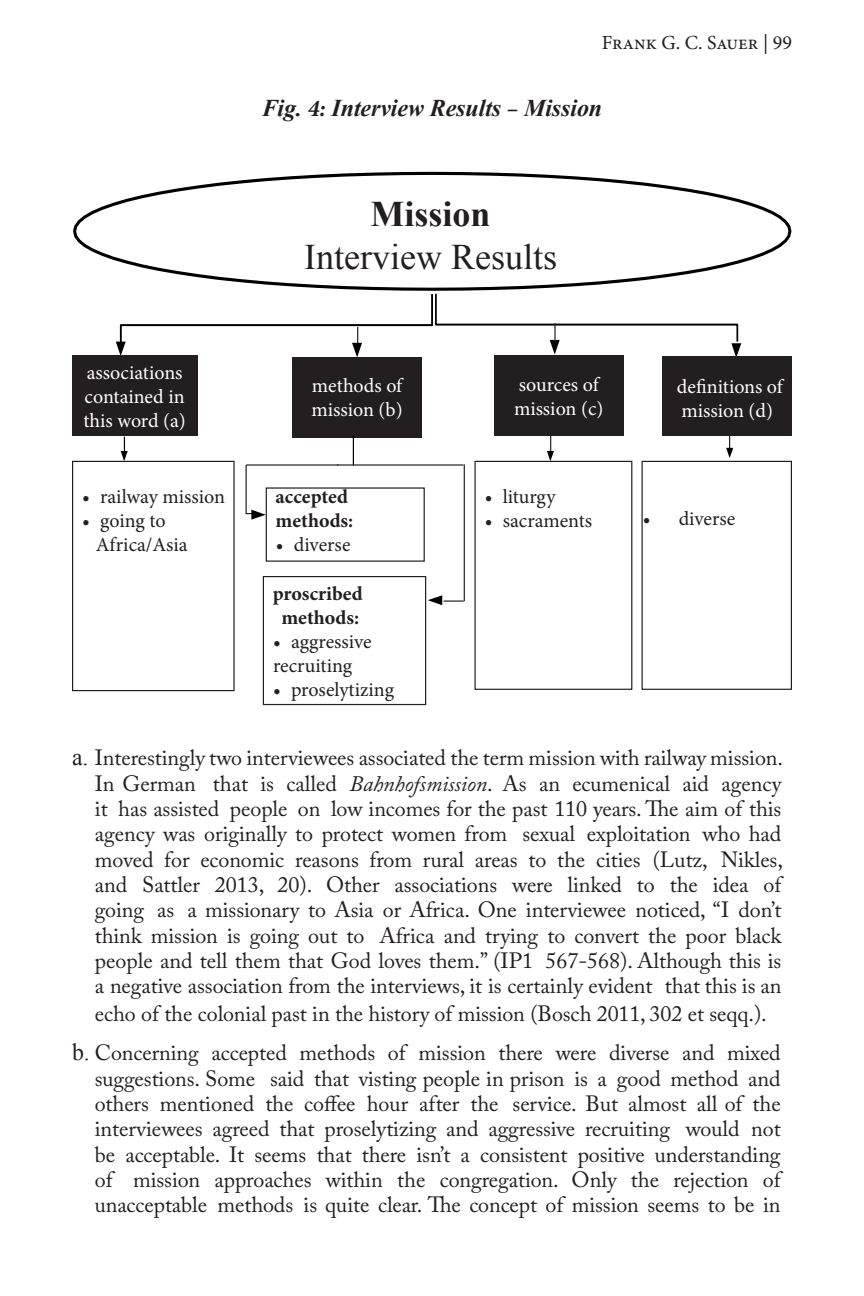
<style>
.page{position:relative;width:864px;height:1296px;background:#fff}
.page>*{position:absolute;margin:0;border:0;box-sizing:border-box;transform-origin:0 0}
.t1{font:36px "Times New Roman";color:#231f20}
.t2{font:700 36px "Times New Roman";color:#231f20}
.t3{font:italic 700 24px "Times New Roman";letter-spacing:-.005em;color:#231f20}
.t4{font:22px/25.4px "Adobe Caslon Pro";letter-spacing:-.005em;color:#231f20;text-align:justify}
.t5{font:20px/24px "Minion Pro";color:#231f20}
.t6{font:20px/24px "Minion Pro";color:#fff}
.t7{font:700 20px/24px "Minion Pro";color:#231f20}
.s1{font-family:"Minion Pro"}
.s2{font-family:"Times New Roman";font-size:24px}
.s3{font-style:italic}
</style>
<div class="page">
<div style="left:662px;top:356px;width:130px;height:80px;background:#231f20"></div>
<div style="left:494px;top:356px;width:130px;height:80px;background:#231f20"></div>
<div style="left:292px;top:357px;width:130px;height:80px;background:#231f20"></div>
<div style="left:72px;top:356px;width:125px;height:80px;background:#231f20"></div>
<hr style="left:353px;top:436px;width:1px;height:30px;background:#000">
<hr style="left:246px;top:464px;width:92px;height:2px;background:#231f20">
<hr style="left:337px;top:464px;width:126px;height:2px;background:#231f20">
<svg style="left:428px;top:595px;width:14px;height:10px"></svg>
<hr style="left:246px;top:465px;width:1px;height:48px;background:#231f20">
<hr style="left:444px;top:600px;width:20px;height:2px;background:#231f20">
<div style="left:266px;top:487px;width:159px;height:75px;border:1px solid #231f20"></div>
<div style="left:263px;top:576px;width:163px;height:129px;border:1px solid #231f20"></div>
<svg style="left:121px;top:437px;width:7px;height:24px"></svg>
<div style="left:72px;top:461px;width:163px;height:230px;border:1px solid #231f20"></div>
<svg style="left:116px;top:293px;width:625px;height:65px"></svg>
<svg style="left:547px;top:436px;width:7px;height:25px"></svg>
<div style="left:474px;top:461px;width:158px;height:229px;border:1px solid #231f20"></div>
<div style="left:642px;top:461px;width:150px;height:229px;border:1px solid #231f20"></div>
<svg style="left:726px;top:436px;width:7px;height:22px"></svg>
<svg style="left:73px;top:171px;width:719px;height:120px"></svg>
<hr style="left:464px;top:464px;width:1px;height:137px;background:#231f20">
<svg style="left:246px;top:510px;width:20px;height:10px"></svg>
<p class="t5" style="left:602px;top:30px;width:192px">Frank G. C. Sauer | 99</p>
<p class="t3" style="left:262px;top:94px;width:342px">Fig. <span class="s1">4:</span> Interview Results <span class="s1">–</span> Mission</p>
<p class="t6" style="left:83px;top:361px;width:104px">associations contained in this word (a)</p>
<p class="t5" style="left:82px;top:485px;width:144px">• railway mission</p>
<p class="t5" style="left:96px;top:509px;width:93px;text-indent:-14px">• going to<br>Africa/Asia</p>
<h1 class="t2" style="left:371px;top:194px;width:122px">Mission</h1>
<h1 class="t1" style="left:304px;top:237px;width:254px">Interview Results</h1>
<p class="t6" style="left:312px;top:374px;width:93px">methods of mission (b)</p>
<p class="t6" style="left:514px;top:373px;width:91px">sources of mission (c)</p>
<p class="t6" style="left:677px;top:374px;width:107px">definitions of mission (d)</p>
<p class="t7" style="left:276px;top:485px;width:79px">accepted methods:</p>
<p class="t5" style="left:276px;top:533px;width:76px">• diverse</p>
<p class="t7" style="left:273px;top:581px;width:92px;text-align:center">proscribed methods:</p>
<p class="t5" style="left:273px;top:630px;width:100px">• aggressive recruiting</p>
<p class="t5" style="left:273px;top:678px;width:123px">• proselytizing</p>
<p class="t5" style="left:485px;top:485px;width:72px">• liturgy</p>
<p class="t5" style="left:485px;top:509px;width:109px">• sacraments</p>
<p class="t5" style="left:643px;top:506px;width:94px">• diverse</p>
<p class="t4" style="left:95px;top:745px;width:690px;text-indent:-23px"><span class="s2">a.</span> Interestingly two interviewees associated the term mission with railway mission.<br>In German that is called <span class="s3">Bahnhofsmission</span>. As an ecumenical aid agency it has assisted people on low incomes for the past 110 years. The aim of this agency was originally to protect women from sexual exploitation who had moved for economic reasons from rural areas to the cities (Lutz, Nikles, and Sattler 2013, 20). Other associations were linked to the idea of going as a missionary to Asia or Africa. One interviewee noticed, “I don’t think mission is going out to Africa and trying to convert the poor black people and tell them that God loves them.” (IP1 567-568). Although this is a negative association from the interviews, it is certainly evident that this is an</p>
<p class="t4" style="left:72px;top:993px;width:710px;line-height:39.6px;text-align:center">echo of the colonial past in the history of mission (Bosch 2011, 302 et seqq.).<br><span class="s2">b.</span> Concerning accepted methods of mission there were diverse and mixed</p>
<p class="t4" style="left:95px;top:1066px;width:687px">suggestions. Some said that visting people in prison is a good method and others mentioned the coffee hour after the service. But almost all of the interviewees agreed that proselytizing and aggressive recruiting would not be acceptable. It seems that there isn’t a consistent positive understanding of mission approaches within the congregation. Only the rejection of unacceptable methods is quite clear. The concept of mission seems to be in</p>
</div>
